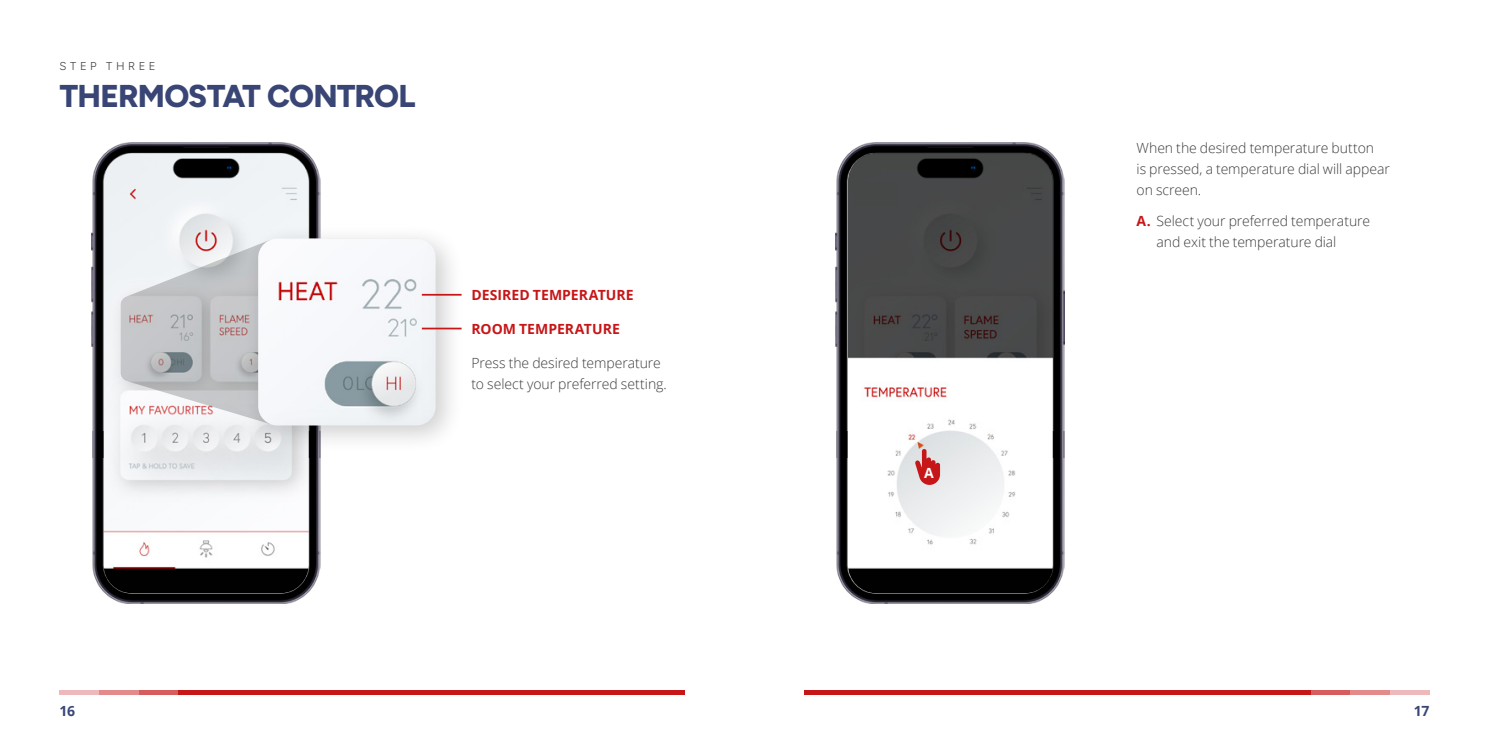
<style>
.page{position:relative;width:1489px;height:745px;background:#fff}
.page>*{position:absolute;margin:0;border:0;box-sizing:border-box;transform-origin:0 0}
.t1{font:300 31.5px "Figtree";letter-spacing:-.025em;color:#394675}
.t2{font:300 14px/21px "Open Sans";letter-spacing:-.005em;color:#3c3c3b}
.t3{font:700 14px "Open Sans";letter-spacing:.005em;color:#c71618}
.t4{font:700 14px "Open Sans";color:#394675}
.t5{font:700 14px "Open Sans";color:#fff}
.t6{font:300 11.38px "Figtree";letter-spacing:.315em;color:#3c3c3b}
.s1{font-weight:700;color:#c71618}
</style>
<div class="page">
<img style="left:91px;top:142px;width:229px;height:289px">
<img style="left:92px;top:431px;width:228px;height:172px">
<img style="left:836px;top:142px;width:228px;height:289px">
<img style="left:836px;top:431px;width:228px;height:172px">
<svg style="left:121px;top:240px;width:122px;height:183px"></svg>
<hr style="left:179px;top:690px;width:506px;height:4px;background:#c71618">
<hr style="left:139px;top:690px;width:40px;height:4px;background:#d75c5d">
<hr style="left:99px;top:690px;width:40px;height:4px;background:#e38a8b">
<hr style="left:60px;top:690px;width:39px;height:4px;background:#eeb9ba">
<hr style="left:804px;top:690px;width:506px;height:4px;background:#c71618">
<hr style="left:1310px;top:690px;width:39px;height:4px;background:#d75c5d">
<hr style="left:1349px;top:690px;width:40px;height:4px;background:#e38a8b">
<hr style="left:1389px;top:690px;width:40px;height:4px;background:#eeb9ba">
<div style="left:243px;top:223px;width:221px;height:231px;background:#000;opacity:.2"></div>
<img style="left:258px;top:238px;width:178px;height:187px">
<hr style="left:422px;top:294px;width:39px;height:1px;background:#c71618">
<hr style="left:422px;top:327px;width:39px;height:2px;background:#c71618">
<svg style="left:914px;top:448px;width:26px;height:36px"></svg>
<p class="t6" style="left:60px;top:60px;width:97px">STEP THREE</p>
<h1 class="t1" style="left:60px;top:78px;width:357px">THERMOSTAT CONTROL</h1>
<p class="t3" style="left:471px;top:284px;width:164px">DESIRED TEMPERATURE</p>
<p class="t3" style="left:471px;top:318px;width:150px">ROOM TEMPERATURE</p>
<p class="t2" style="left:471px;top:352px;width:197px">Press the desired temperature to select your preferred setting.</p>
<p class="t5" style="left:924px;top:462px;width:11px">A</p>
<p class="t2" style="left:1136px;top:137px;width:255px">When the desired temperature button<br>is pressed, a temperature dial will appear on screen.</p>
<p class="t2" style="left:1156px;top:210px;width:215px;text-indent:-20px"><span class="s1">A.</span> Select your preferred temperature and exit the temperature dial</p>
<p class="t4" style="left:60px;top:700px;width:17px">16</p>
<p class="t4" style="left:1413px;top:700px;width:17px">17</p>
</div>
